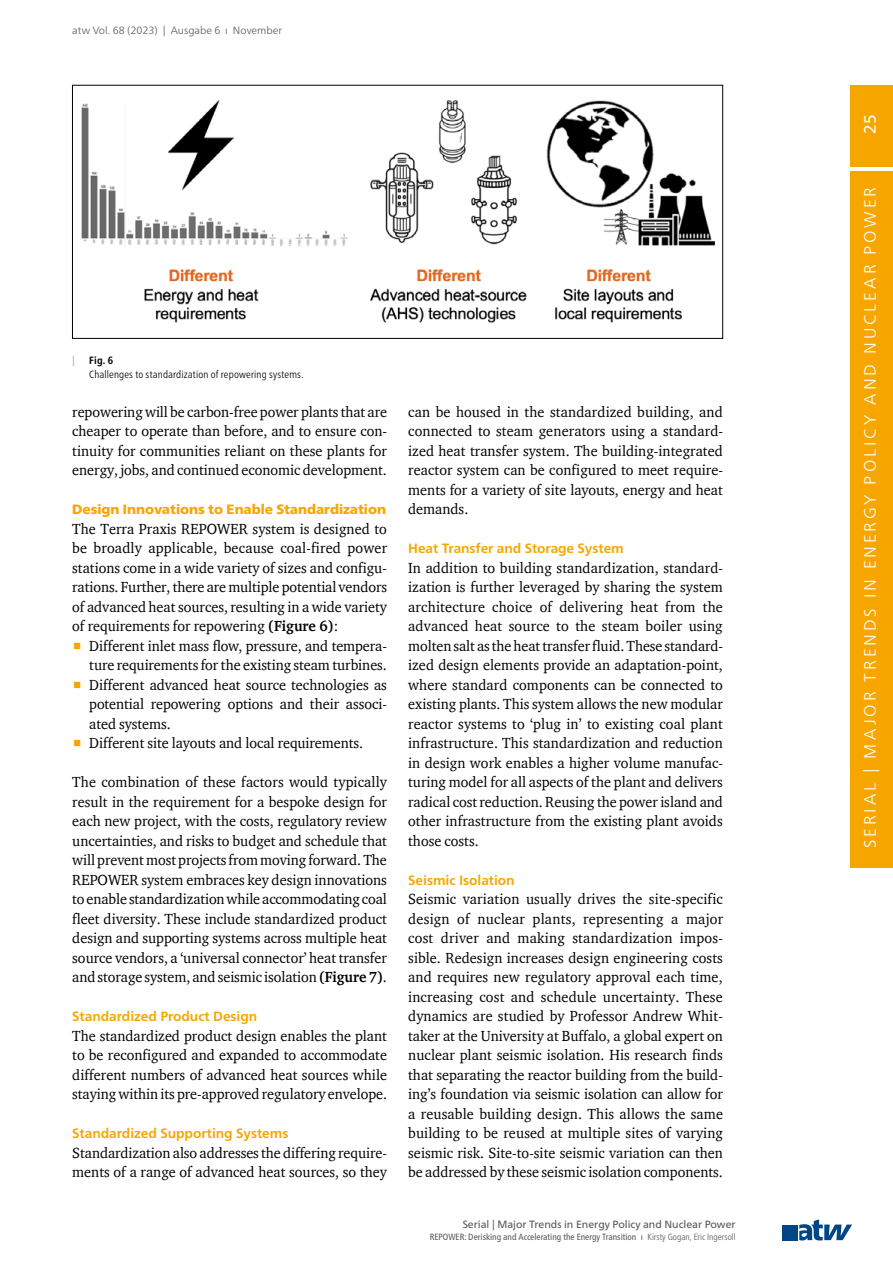
<style>
.page{position:relative;width:893px;height:1263px;background:#fff}
.page>*{position:absolute;margin:0;border:0;box-sizing:border-box;transform-origin:0 0}
.t1{font:300 16.5px "Frutiger Neue LT Pro";letter-spacing:.185em;color:#fff}
.t2{font:16.5px "Frutiger Neue LT Pro";color:#fff}
.Fließtext_ohne_Einzug_SERIAL___Game_VA0{font:15px/19.5px "ITC Charter Com";color:#000;text-align:justify;scale:.95 1}
.Fließtext_ohne_Einzug_SERIAL___Game{font:15px/19.5px "ITC Charter Com";color:#000;text-align:justify;scale:.95 1}
.Unter_Unterüberschrift_2sp{font:700 13.5px "Frutiger Neue LT Pro";color:#f7a600}
.Unterüberschrift_2sp{font:900 13.5px "Frutiger Neue LT Pro";color:#f7a600}
.t3{font:300 condensed 10.5px/13.5px "Frutiger Neue LT Pro";letter-spacing:.015em;color:#000}
.t4{font:10.5px "Frutiger Neue LT Pro";color:#565656}
.t5{font:300 10.5px "Frutiger Neue LT Pro";color:#565656}
.t6{font:10.5px "Frutiger Neue LT Pro";color:#8cb2c2}
.t7{font:condensed 9px "Frutiger Neue LT Pro";color:#565656}
.s1{font-weight:700}
.s2{font-weight:300}
</style>
<div class="page">
<svg style="left:799px;top:1219px;width:53px;height:21px"></svg>
<div style="left:782px;top:1225px;width:16px;height:15px;background:#004684"></div>
<div style="left:850px;top:171px;width:43px;height:696px;background:#f7a600"></div>
<div style="left:850px;top:85px;width:43px;height:82px;background:#f7a600"></div>
<img style="left:81px;top:100px;width:634px;height:223px">
<div style="left:72px;top:85px;width:651px;height:254px;border:1px solid #000"></div>
<p class="t5" style="left:72px;top:24px;width:211px">atw Vol. 68 (2023) | Ausgabe 6 ı November</p>
<p class="t6" style="left:72px;top:354px;width:4px">|</p>
<p class="t3" style="left:89px;top:354px;width:216px"><span class="s1">Fig. 6<br></span>Challenges to standardization of repowering systems.</p>
<p class="Fließtext_ohne_Einzug_SERIAL___Game" style="left:72px;top:401px;width:333px">repowering will be carbon-free power plants that are cheaper to operate than before, and to ensure con&shy;tinuity for communities reliant on these plants for energy, jobs, and continued economic development.</p>
<p class="Unterüberschrift_2sp" style="left:72px;top:501px;width:315px">Design Innovations to Enable Standardization</p>
<p class="Fließtext_ohne_Einzug_SERIAL___Game_VA0" style="left:72px;top:518px;width:333px">The Terra Praxis REPOWER system is designed to be broadly applicable, because coal-fired power stations come in a wide variety of sizes and configu&shy;rations. Further, there are multiple potential vendors of advanced heat sources, resulting in a wide variety of requirements for repowering <span class="s1">(Figure 6)</span>:</p>
<p class="Fließtext_ohne_Einzug_SERIAL___Game_VA0" style="left:89px;top:635px;width:315px">Different inlet mass flow, pressure, and tempera&shy;ture requirements for the existing steam turbines.</p>
<p class="Fließtext_ohne_Einzug_SERIAL___Game_VA0" style="left:89px;top:674px;width:315px">Different advanced heat source technologies as potential repowering options and their associ&shy;ated systems.</p>
<p class="Fließtext_ohne_Einzug_SERIAL___Game_VA0" style="left:89px;top:733px;width:290px">Different site layouts and local requirements.</p>
<p class="Fließtext_ohne_Einzug_SERIAL___Game_VA0" style="left:72px;top:772px;width:333px">The combination of these factors would typically result in the requirement for a bespoke design for each new project, with the costs, regulatory review uncertainties, and risks to budget and schedule that will prevent most projects from moving forward. The REPOWER system embraces key design innovations to enable standardization while accommodating coal fleet diversity. These include standardized product design and supporting systems across multiple heat source vendors, a ‘universal connector’ heat transfer and storage system, and seismic isolation <span class="s1">(Figure 7)</span>.</p>
<p class="Unter_Unterüberschrift_2sp" style="left:72px;top:1008px;width:187px">Standardized Product Design</p>
<p class="Fließtext_ohne_Einzug_SERIAL___Game_VA0" style="left:72px;top:1025px;width:333px">The standardized product design enables the plant to be reconfigured and expanded to accommodate different numbers of advanced heat sources while staying within its pre-approved regulatory envelope.</p>
<p class="Unter_Unterüberschrift_2sp" style="left:72px;top:1125px;width:218px">Standardized Supporting Systems</p>
<p class="Fließtext_ohne_Einzug_SERIAL___Game_VA0" style="left:72px;top:1142px;width:333px">Standardization also addresses the differing require&shy;ments of a range of advanced heat sources, so they</p>
<p class="Fließtext_ohne_Einzug_SERIAL___Game_VA0" style="left:408px;top:401px;width:333px">can be housed in the standardized building, and connected to steam generators using a standard&shy;ized heat transfer system. The building-integrated reactor system can be configured to meet require&shy;ments for a variety of site layouts, energy and heat demands.</p>
<p class="Unter_Unterüberschrift_2sp" style="left:408px;top:540px;width:217px">Heat Transfer and Storage System</p>
<p class="Fließtext_ohne_Einzug_SERIAL___Game_VA0" style="left:408px;top:557px;width:333px">In addition to building standardization, standard&shy;ization is further leveraged by sharing the system architecture choice of delivering heat from the advanced heat source to the steam boiler using molten salt as the heat transfer fluid. These standard&shy;ized design elements provide an adaptation-point, where standard components can be connected to existing plants. This system allows the new modular reactor systems to ‘plug in’ to existing coal plant infrastructure. This standardization and reduction in design work enables a higher volume manufac&shy;turing model for all aspects of the plant and delivers radical cost reduction. Reusing the power island and other infrastructure from the existing plant avoids those costs.</p>
<p class="Unter_Unterüberschrift_2sp" style="left:408px;top:872px;width:108px">Seismic Isolation</p>
<p class="Fließtext_ohne_Einzug_SERIAL___Game_VA0" style="left:408px;top:889px;width:333px">Seismic variation usually drives the site-specific design of nuclear plants, representing a major cost driver and making standardization impos&shy;sible. Redesign increases design engineering costs and requires new regulatory approval each time, increasing cost and schedule uncertainty. These dynamics are studied by Professor Andrew Whit&shy;taker at the University at Buffalo, a global expert on nuclear plant seismic isolation. His research finds that separating the reactor building from the build&shy;ing’s foundation via seismic isolation can allow for a reusable building design. This allows the same building to be reused at multiple sites of varying seismic risk. Site-to-site seismic variation can then be addressed by these seismic isolation components.</p>
<p class="t4" style="left:463px;top:1218px;width:274px">Serial | Major Trends in Energy Policy and Nuclear Power</p>
<p class="t7" style="left:430px;top:1232px;width:307px">REPOWER: Derisking and Accelerating the Energy Transition ı <span class="s2">Kirsty Gogan, Eric Ingersoll</span></p>
<p class="t2" style="left:860px;top:134px;width:21px;rotate:-90deg">25</p>
<p class="t1" style="left:860px;top:848px;width:662px;rotate:-90deg">SERIAL | MAJOR TRENDS IN ENERGY POLICY AND NUCLEAR POWER</p>
</div>
